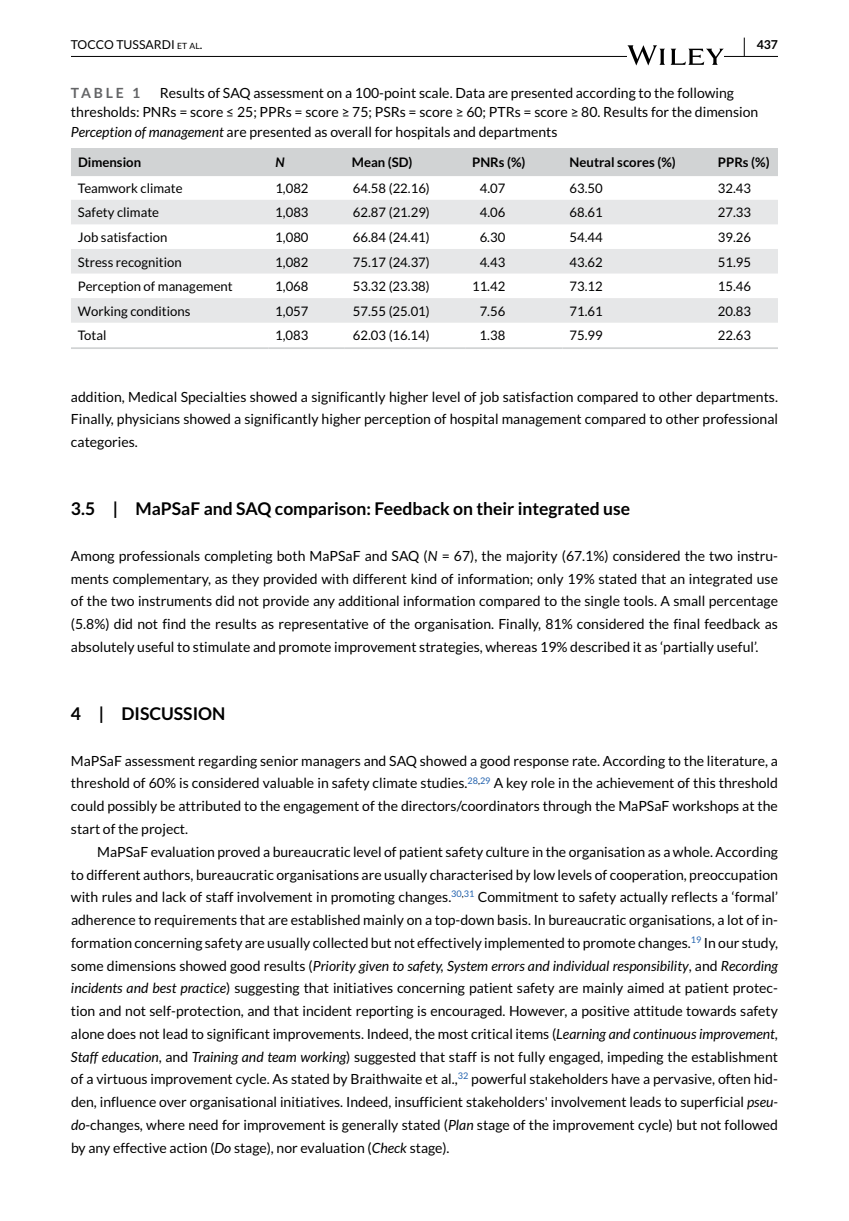
<style>
.page{position:relative;width:849px;height:1221px;background:#fff}
.page>*{position:absolute;margin:0;border:0;box-sizing:border-box;transform-origin:0 0}
.t1{font:700 17.5px "Lato";color:#000}
.t2{font:14px/22.8px "Lato";color:#000;text-align:justify}
.t3{font:700 14px "Lato";letter-spacing:.2em;color:#636466}
.t4{font:13.12px "Lato";color:#000}
.t5{font:700 13.12px "Lato";color:#000}
.t6{font:italic 700 13.12px "Lato";color:#000}
.t7{font:12.25px "Lato";color:#000}
.t8{font:700 12.25px "Lato";color:#000}
.s1{font-style:inherit}
.s2{font-size:8.58px}
.s3{font-style:italic}
</style>
<div class="page">
<hr style="left:71px;top:56px;width:706px;height:1px;background:#000">
<svg style="left:627px;top:45px;width:96px;height:20px"></svg>
<svg style="left:743px;top:38px;width:1px;height:18px"></svg>
<div style="left:71px;top:148px;width:706px;height:28px;background:#d1d3d4"></div>
<svg style="left:71px;top:200px;width:706px;height:123px;fill:#e6e7e8"></svg>
<hr style="left:71px;top:347px;width:197px;height:2px;background:#d1d3d4">
<hr style="left:268px;top:347px;width:77px;height:2px;background:#d1d3d4">
<hr style="left:345px;top:347px;width:120px;height:2px;background:#d1d3d4">
<hr style="left:465px;top:347px;width:97px;height:2px;background:#d1d3d4">
<hr style="left:562px;top:347px;width:148px;height:2px;background:#d1d3d4">
<hr style="left:710px;top:347px;width:67px;height:2px;background:#d1d3d4">
<p class="t7" style="left:71px;top:38px;width:133px"><span class="s1">TOCCO</span> TUSSARDI <span class="s2">et al</span>.</p>
<p class="t8" style="left:756px;top:38px;width:22px">437</p>
<p class="t2" style="left:71px;top:83px;width:688px;line-height:19.2px;text-align:left;text-indent:89px">Results of SAQ assessment on a 100-point scale. Data are presented according to the following thresholds: PNRs = score ≤ 25; PPRs = score ≥ 75; PSRs = score ≥ 60; PTRs = score ≥ 80. Results for the dimension<br><span class="s3">Perception of management</span> are presented as overall for hospitals and departments</p>
<p class="t3" style="left:71px;top:85px;width:71px">TABLE 1</p>
<p class="t5" style="left:78px;top:155px;width:65px">Dimension</p>
<p class="t6" style="left:275px;top:155px;width:11px">N</p>
<p class="t5" style="left:352px;top:155px;width:62px">Mean (SD)</p>
<p class="t5" style="left:472px;top:155px;width:55px">PNRs (%)</p>
<p class="t5" style="left:569px;top:155px;width:108px">Neutral scores (%)</p>
<p class="t5" style="left:717px;top:155px;width:53px">PPRs (%)</p>
<p class="t4" style="left:78px;top:181px;width:106px">Teamwork climate</p>
<p class="t4" style="left:275px;top:181px;width:35px">1,082</p>
<p class="t4" style="left:353px;top:181px;width:78px">64.58 (22.16)</p>
<p class="t4" style="left:479px;top:181px;width:27px">4.07</p>
<p class="t4" style="left:569px;top:181px;width:35px">63.50</p>
<p class="t4" style="left:717px;top:181px;width:35px">32.43</p>
<p class="t4" style="left:78px;top:205px;width:83px">Safety climate</p>
<p class="t4" style="left:275px;top:205px;width:35px">1,083</p>
<p class="t4" style="left:353px;top:205px;width:78px">62.87 (21.29)</p>
<p class="t4" style="left:479px;top:205px;width:27px">4.06</p>
<p class="t4" style="left:569px;top:205px;width:35px">68.61</p>
<p class="t4" style="left:717px;top:205px;width:35px">27.33</p>
<p class="t4" style="left:78px;top:230px;width:91px">Job satisfaction</p>
<p class="t4" style="left:275px;top:230px;width:35px">1,080</p>
<p class="t4" style="left:353px;top:230px;width:78px">66.84 (24.41)</p>
<p class="t4" style="left:479px;top:230px;width:27px">6.30</p>
<p class="t4" style="left:569px;top:230px;width:35px">54.44</p>
<p class="t4" style="left:717px;top:230px;width:35px">39.26</p>
<p class="t4" style="left:78px;top:254px;width:105px">Stress recognition</p>
<p class="t4" style="left:275px;top:254px;width:35px">1,082</p>
<p class="t4" style="left:353px;top:254px;width:78px">75.17 (24.37)</p>
<p class="t4" style="left:479px;top:254px;width:27px">4.43</p>
<p class="t4" style="left:569px;top:254px;width:35px">43.62</p>
<p class="t4" style="left:717px;top:254px;width:35px">51.95</p>
<p class="t4" style="left:78px;top:279px;width:156px">Perception of management</p>
<p class="t4" style="left:275px;top:279px;width:35px">1,068</p>
<p class="t4" style="left:353px;top:279px;width:78px">53.32 (23.38)</p>
<p class="t4" style="left:472px;top:279px;width:35px">11.42</p>
<p class="t4" style="left:569px;top:279px;width:35px">73.12</p>
<p class="t4" style="left:717px;top:279px;width:35px">15.46</p>
<p class="t4" style="left:78px;top:303px;width:114px">Working conditions</p>
<p class="t4" style="left:275px;top:303px;width:35px">1,057</p>
<p class="t4" style="left:353px;top:303px;width:78px">57.55 (25.01)</p>
<p class="t4" style="left:479px;top:303px;width:27px">7.56</p>
<p class="t4" style="left:569px;top:303px;width:35px">71.61</p>
<p class="t4" style="left:717px;top:303px;width:35px">20.83</p>
<p class="t4" style="left:78px;top:328px;width:30px">Total</p>
<p class="t4" style="left:275px;top:328px;width:35px">1,083</p>
<p class="t4" style="left:353px;top:328px;width:78px">62.03 (16.14)</p>
<p class="t4" style="left:479px;top:328px;width:27px">1.38</p>
<p class="t4" style="left:569px;top:328px;width:35px">75.99</p>
<p class="t4" style="left:717px;top:328px;width:35px">22.63</p>
<p class="t2" style="left:71px;top:385px;width:708px">addition, Medical Specialties showed a significantly higher level of job satisfaction compared to other departments.<br>Finally, physicians showed a significantly higher perception of hospital management compared to other professional categories.</p>
<p class="t1" style="left:71px;top:499px;width:560px">3.5 | MaPSaF and SAQ comparison: Feedback on their integrated use</p>
<p class="t2" style="left:71px;top:544px;width:708px">Among professionals completing both MaPSaF and SAQ (<span class="s3">N</span> = 67), the majority (67.1%) considered the two instru&shy;ments complementary, as they provided with different kind of information; only 19% stated that an integrated use of the two instruments did not provide any additional information compared to the single tools. A small percentage (5.8%) did not find the results as representative of the organisation. Finally, 81% considered the final feedback as absolutely useful to stimulate and promote improvement strategies, whereas 19% described it as ‘partially useful’.</p>
<p class="t1" style="left:71px;top:703px;width:156px">4 | DISCUSSION</p>
<p class="t2" style="left:71px;top:749px;width:708px">MaPSaF assessment regarding senior managers and SAQ showed a good response rate. According to the literature, a threshold of 60% is considered valuable in safety climate studies.<sup>28</sup><sup>,</sup><sup>29</sup> A key role in the achievement of this threshold could possibly be attributed to the engagement of the directors/coordinators through the MaPSaF workshops at the start of the project.</p>
<p class="t2" style="left:71px;top:840px;width:708px;text-indent:26px">MaPSaF evaluation proved a bureaucratic level of patient safety culture in the organisation as a whole. According to different authors, bureaucratic organisations are usually characterised by low levels of cooperation, preoccupation with rules and lack of staff involvement in promoting changes.<sup>30</sup><sup>,</sup><sup>31</sup> Commitment to safety actually reflects a ‘formal’ adherence to requirements that are established mainly on a top-down basis. In bureaucratic organisations, a lot of in&shy;formation concerning safety are usually collected but not effectively implemented to promote changes.<sup>19</sup> In our study, some dimensions showed good results (<span class="s3">Priority given to safety, System errors and individual responsibility</span>, and <span class="s3">Recording incidents and best practice</span>) suggesting that initiatives concerning patient safety are mainly aimed at patient protec&shy;tion and not self-protection, and that incident reporting is encouraged. However, a positive attitude towards safety alone does not lead to significant improvements. Indeed, the most critical items (<span class="s3">Learning and continuous improvement, Staff education</span>, and <span class="s3">Training and team working</span>) suggested that staff is not fully engaged, impeding the establishment of a virtuous improvement cycle. As stated by Braithwaite et al.,<sup>32</sup> powerful stakeholders have a pervasive, often hid&shy;den, influence over organisational initiatives. Indeed, insufficient stakeholders' involvement leads to superficial <span class="s3">pseu&shy;do</span>-changes<span class="s3">,</span> where need for improvement is generally stated (<span class="s3">Plan</span> stage of the improvement cycle) but not followed by any effective action (<span class="s3">Do</span> stage), nor evaluation (<span class="s3">Check</span> stage).</p>
</div>
